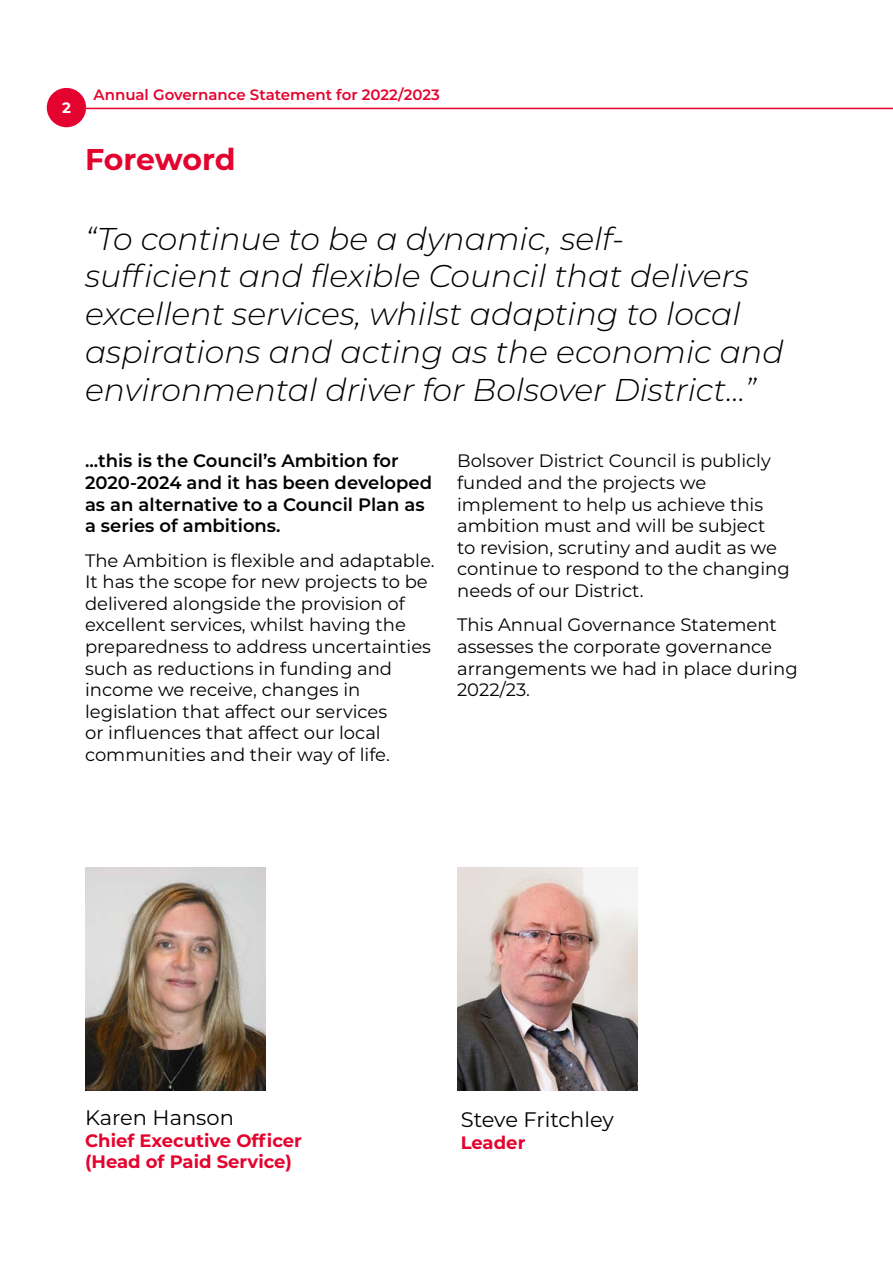
<style>
.page{position:relative;width:893px;height:1263px;background:#fff}
.page>*{position:absolute;margin:0;border:0;box-sizing:border-box;transform-origin:0 0}
.t1{font:italic 300 31.5px/37.8px "Montserrat";color:#000}
.header_2{font:700 30px "Montserrat";letter-spacing:-.01em;color:#e4032e}
.t2{font:21px "Montserrat";color:#000}
.t3{font:18px/21.6px "Montserrat";color:#000}
.t4{font:600 18px/21.6px "Montserrat";color:#000}
.t5{font:700 18px "Montserrat";color:#e4032e}
.t6{font:600 15px "Montserrat";color:#e4032e}
.t7{font:700 15px "Montserrat";color:#fff}
</style>
<div class="page">
<img style="left:85px;top:867px;width:180px;height:223px">
<img style="left:457px;top:867px;width:180px;height:223px">
<hr style="left:85px;top:108px;width:808px;height:1px;background:#e4032e">
<div style="left:47px;top:88px;width:39px;height:39px;background:#e4032e;border-radius:50%"></div>
<p class="t7" style="left:62px;top:96px;width:10px">2</p>
<p class="t6" style="left:94px;top:84px;width:348px">Annual Governance Statement for 2022/2023</p>
<h2 class="header_2" style="left:85px;top:137px;width:152px">Foreword</h2>
<p class="t1" style="left:85px;top:218px;width:700px">“To continue to be a dynamic, self-<br>sufficient and flexible Council that delivers excellent services, whilst adapting to local aspirations and acting as the economic and environmental driver for Bolsover District...”</p>
<p class="t4" style="left:85px;top:449px;width:349px">...this is the Council’s Ambition for 2020-2024 and it has been developed as an alternative to a Council Plan as a series of ambitions.</p>
<p class="t3" style="left:85px;top:549px;width:351px">The Ambition is flexible and adaptable.<br>It has the scope for new projects to be delivered alongside the provision of excellent services, whilst having the preparedness to address uncertainties such as reductions in funding and income we receive, changes in legislation that affect our services<br>or influences that affect our local communities and their way of life.</p>
<p class="t3" style="left:457px;top:450px;width:334px">Bolsover District Council is publicly funded and the projects we implement to help us achieve this ambition must and will be subject<br>to revision, scrutiny and audit as we continue to respond to the changing needs of our District.</p>
<p class="t3" style="left:457px;top:614px;width:342px">This Annual Governance Statement assesses the corporate governance arrangements we had in place during<br>2022/23.</p>
<p class="t2" style="left:85px;top:1103px;width:150px">Karen Hanson</p>
<p class="t5" style="left:85px;top:1127px;width:218px">Chief Executive Officer</p>
<p class="t5" style="left:85px;top:1149px;width:209px">(Head of Paid Service)</p>
<p class="t2" style="left:461px;top:1105px;width:155px">Steve Fritchley</p>
<p class="t5" style="left:461px;top:1129px;width:66px">Leader</p>
</div>
